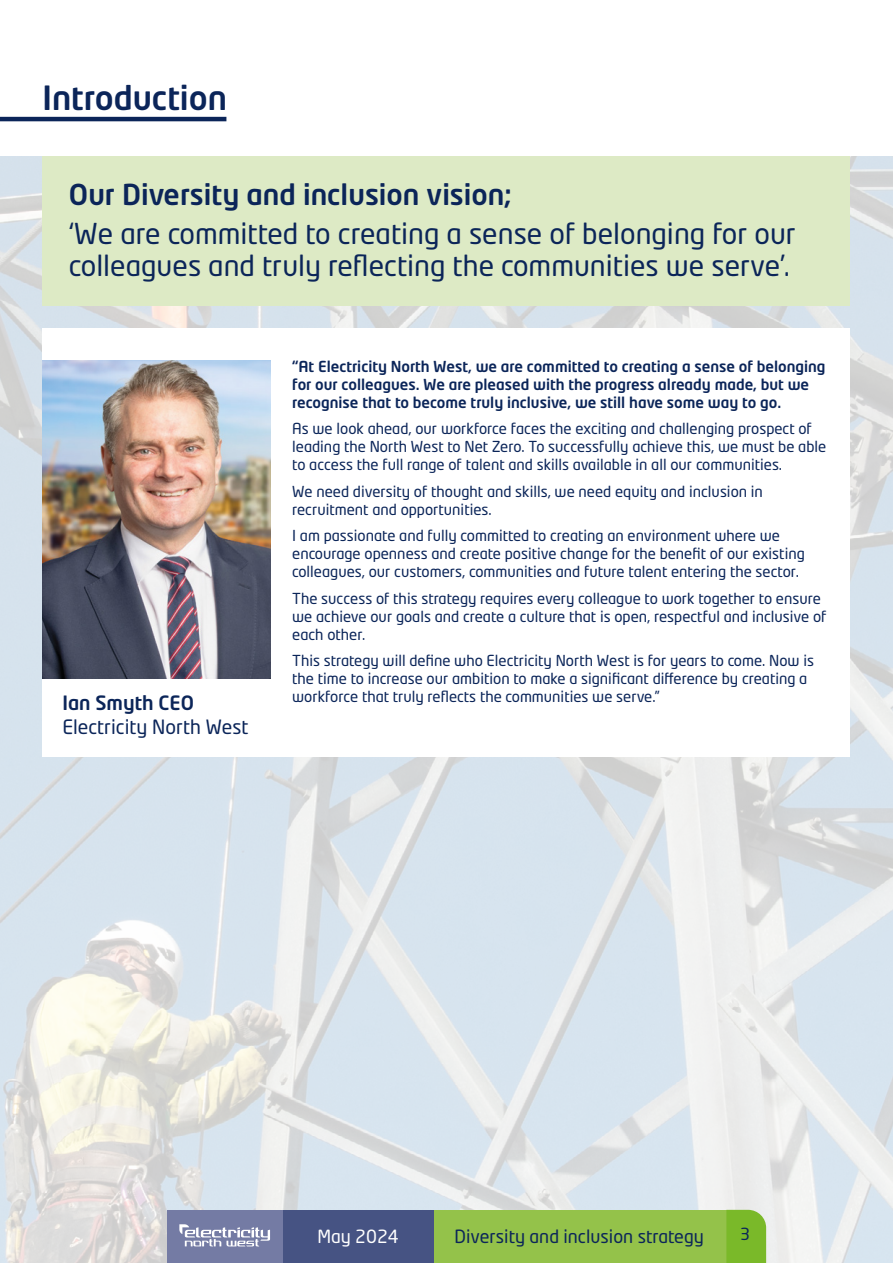
<style>
.page{position:relative;width:893px;height:1263px;background:#fff}
.page>*{position:absolute;margin:0;border:0;box-sizing:border-box;transform-origin:0 0}
._1__Header{font:500 33px "Neo Tech Std";color:#0b2559}
.Stand_out_text{font:28.5px/31.5px "Neo Tech Std";color:#0b2559}
.Stand_out_text-2{font:500 28.5px "Neo Tech Std";color:#0b2559}
.Sub_header{font:19.5px/24px "Neo Tech Std";color:#0b2559}
.t1{font:18px "Neo Tech Std";color:#0b2559}
.t2{font:18px "Neo Tech Std";color:#fff}
.t3{font:16.5px "Neo Tech Std";color:#0b2559}
._4_Body_copy{font:15px/18px "Neo Tech Std";color:#0b2559}
._4_Body_copy-2{font:500 15px/18px "Neo Tech Std";color:#0b2559}
.s1{font-weight:500}
</style>
<div class="page">
<img style="left:0;top:156px;width:893px;height:1107px">
<div style="left:43px;top:156px;width:807px;height:150px;background:#ddeac5"></div>
<div style="left:43px;top:328px;width:807px;height:429px;background:#fff"></div>
<img style="left:43px;top:360px;width:227px;height:318px">
<hr style="left:0;top:117px;width:226px;height:4px;background:#0b2559">
<div style="left:167px;top:1210px;width:116px;height:53px;background:#747ba4"></div>
<div style="left:283px;top:1210px;width:151px;height:53px;background:#465383"></div>
<div style="left:434px;top:1210px;width:292px;height:53px;background:#94c24a"></div>
<div style="left:726px;top:1210px;width:40px;height:53px;background:#7ab929"></div>
<svg style="left:179px;top:1224px;width:91px;height:22px"></svg>
<p class="_1__Header" style="left:43px;top:77px;width:186px">Introduction</p>
<p class="Stand_out_text-2" style="left:69px;top:176px;width:444px">Our Diversity and inclusion vision;</p>
<p class="Stand_out_text" style="left:69px;top:217px;width:729px">‘We are committed to creating a sense of belonging for our colleagues and truly reflecting the communities we serve’.</p>
<p class="Sub_header" style="left:62px;top:691px;width:188px"><span class="s1">Ian Smyth CEO<br></span>Electricity North West</p>
<p class="_4_Body_copy-2" style="left:292px;top:357px;width:535px">“At Electricity North West, we are committed to creating a sense of belonging for our colleagues. We are pleased with the progress already made, but we recognise that to become truly inclusive, we still have some way to go.</p>
<p class="_4_Body_copy" style="left:292px;top:420px;width:536px">As we look ahead, our workforce faces the exciting and challenging prospect of leading the North West to Net Zero. To successfully achieve this, we must be able to access the full range of talent and skills available in all our communities.</p>
<p class="_4_Body_copy" style="left:292px;top:482px;width:472px">We need diversity of thought and skills, we need equity and inclusion in recruitment and opportunities.</p>
<p class="_4_Body_copy" style="left:292px;top:527px;width:514px">I am passionate and fully committed to creating an environment where we encourage openness and create positive change for the benefit of our existing colleagues, our customers, communities and future talent entering the sector.</p>
<p class="_4_Body_copy" style="left:292px;top:589px;width:536px">The success of this strategy requires every colleague to work together to ensure we achieve our goals and create a culture that is open, respectful and inclusive of each other.</p>
<p class="_4_Body_copy" style="left:292px;top:652px;width:523px">This strategy will define who Electricity North West is for years to come. Now is the time to increase our ambition to make a significant difference by creating a workforce that truly reflects the communities we serve.”</p>
<p class="t2" style="left:317px;top:1225px;width:83px">May 2024</p>
<p class="t1" style="left:454px;top:1225px;width:251px">Diversity and inclusion strategy</p>
<p class="t3" style="left:740px;top:1224px;width:11px">3</p>
</div>
